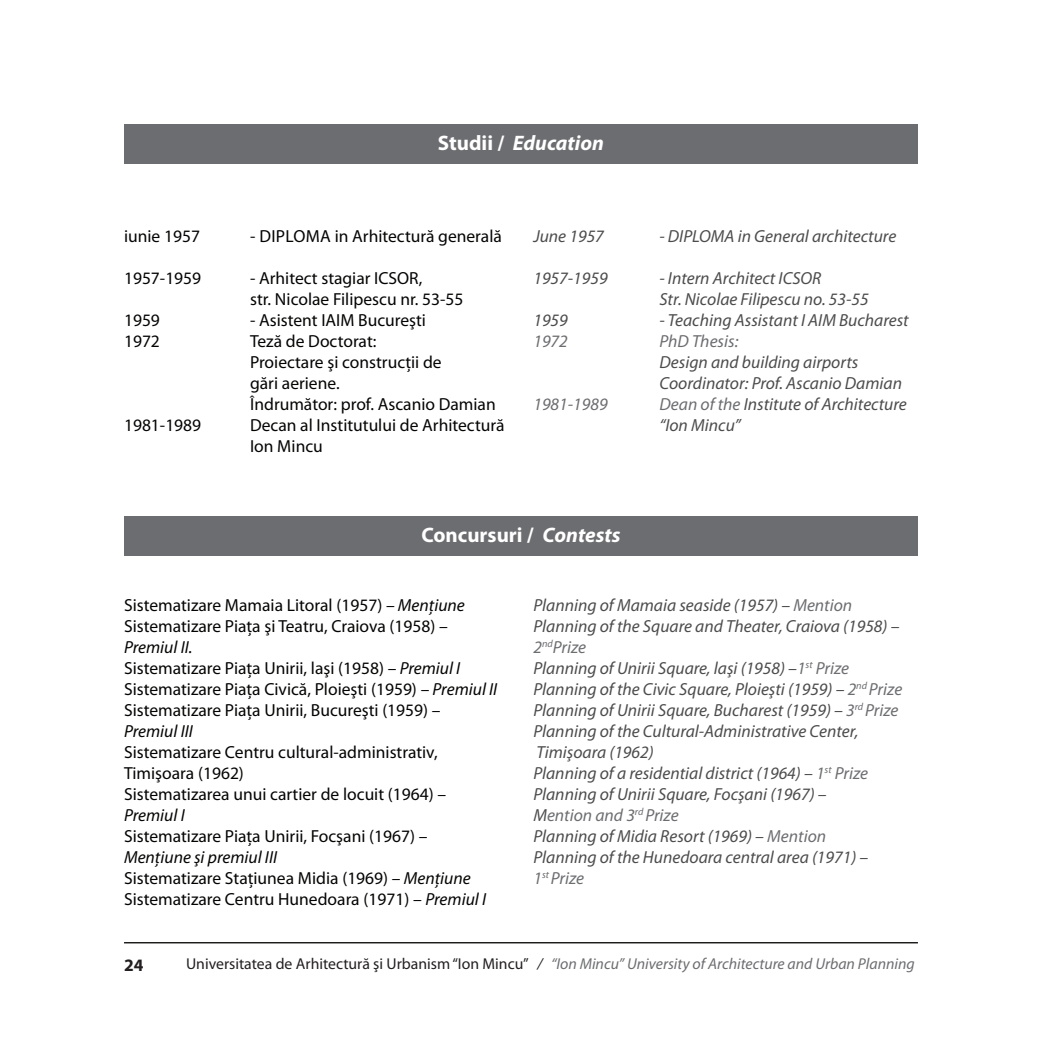
<style>
.page{position:relative;width:1042px;height:1042px;background:#fff}
.page>*{position:absolute;margin:0;border:0;box-sizing:border-box;transform-origin:0 0}
.t1{font:700 21px "Myriad Pro";color:#fff}
.t2{font:italic 700 21px "Myriad Pro";color:#fff}
.t3{font:17.5px/21px "Myriad Pro";color:#040503}
.t4{font:italic 17.5px/21px "Myriad Pro";color:#4c4c4c}
.t5{font:italic 17.5px "Myriad Pro";color:#6c6d70}
.t6{font:italic 17.5px "Myriad Pro";color:#040503}
.t7{font:700 17.5px "Myriad Pro";color:#231f20}
.t8{font:italic 15.75px "Myriad Pro";color:#6c6d70}
.s1{font-style:normal}
.s2{color:#6c6d70}
.s3{font-style:italic}
.s4{font-style:normal;color:#231f20}
.s5{color:#231f20}
</style>
<div class="page">
<hr style="left:124px;top:942px;width:794px;height:1px;background:#040503">
<div style="left:124px;top:124px;width:794px;height:40px;background:#6c6d70"></div>
<div style="left:124px;top:516px;width:794px;height:40px;background:#6c6d70"></div>
<p class="t2" style="left:438px;top:129px;width:168px"><span class="s1">Studii /</span> Education</p>
<p class="t3" style="left:124px;top:225px;width:77px">iunie 1957</p>
<p class="t3" style="left:250px;top:225px;width:253px">- Diploma in Arhitectură generală</p>
<p class="t3" style="left:124px;top:267px;width:79px">1957-1959</p>
<p class="t3" style="left:250px;top:267px;width:215px">- Arhitect stagiar ICSOR,<br>str. Nicolae Filipescu nr. 53-55</p>
<p class="t3" style="left:124px;top:309px;width:37px">1959</p>
<p class="t3" style="left:250px;top:309px;width:177px">- Asistent IAIM Bucureşti</p>
<p class="t3" style="left:124px;top:330px;width:37px">1972</p>
<p class="t3" style="left:250px;top:330px;width:247px">Teză de Doctorat:<br>Proiectare şi construcţii de<br>gări aeriene.<br>Îndrumător: prof. Ascanio Damian</p>
<p class="t3" style="left:124px;top:414px;width:79px">1981-1989</p>
<p class="t3" style="left:250px;top:414px;width:256px">Decan al Institutului de Arhitectură<br>Ion Mincu</p>
<p class="t4" style="left:533px;top:225px;width:72px">June 1957</p>
<p class="t4" style="left:659px;top:225px;width:238px">- DIPLOMA in General architecture</p>
<p class="t4" style="left:533px;top:267px;width:76px">1957-1959</p>
<p class="t4" style="left:659px;top:267px;width:211px">- Intern Architect ICSOR<br>Str. Nicolae Filipescu no. 53-55</p>
<p class="t4" style="left:533px;top:309px;width:36px">1959</p>
<p class="t4" style="left:659px;top:309px;width:251px">- Teaching Assistant I AIM Bucharest</p>
<p class="t5" style="left:533px;top:330px;width:36px">1972</p>
<p class="t5" style="left:659px;top:330px;width:80px">PhD Thesis:</p>
<p class="t4" style="left:659px;top:351px;width:244px">Design and building airports<br>Coordinator: Prof. Ascanio Damian</p>
<p class="t5" style="left:533px;top:393px;width:76px">1981-1989</p>
<p class="t4" style="left:659px;top:393px;width:249px"><span class="s2">Dean of the</span> Institute of Architecture “Ion Mincu”</p>
<p class="t1" style="left:421px;top:521px;width:201px">Concursuri / <span class="s3">Contests</span></p>
<p class="t3" style="left:124px;top:594px;width:342px">Sistematizare Mamaia Litoral (1957) – <span class="s3">Menţiune<br></span>Sistematizare Piaţa şi Teatru, Craiova (1958) –</p>
<p class="t3" style="left:124px;top:636px;width:375px"><span class="s3">Premiul II.<br></span>Sistematizare Piaţa Unirii, laşi (1958) – <span class="s3">Premiul I </span>Sistematizare Piaţa Civică, Ploieşti (1959) – <span class="s3">Premiul II </span>Sistematizare Piaţa Unirii, Bucureşti (1959) –</p>
<p class="t6" style="left:124px;top:720px;width:70px">Premiul III</p>
<p class="t3" style="left:124px;top:741px;width:324px">Sistematizare Centru cultural-administrativ,<br>Timişoara (1962)<br>Sistematizarea unui cartier de locuit (1964) –</p>
<p class="t6" style="left:124px;top:804px;width:62px">Premiul I</p>
<p class="t3" style="left:124px;top:825px;width:305px">Sistematizare Piaţa Unirii, Focşani (1967) –</p>
<p class="t3" style="left:124px;top:846px;width:364px"><span class="s3">Menţiune şi premiul III<br></span>Sistematizare Staţiunea Midia (1969) – <span class="s3">Menţiune<br></span>Sistematizare Centru Hunedoara (1971) – <span class="s3">Premiul I</span></p>
<p class="t4" style="left:533px;top:594px;width:370px">Planning of Mamaia seaside (1957) – <span class="s2">Mention </span>Planning of the Square and Theater, Craiova (1958) – <span class="s2">2</span><sup>nd</sup><span class="s2">Prize<br></span>Planning of Unirii Square, laşi (1958) –<span class="s2">1</span><sup>st</sup> <span class="s2">Prize </span>Planning of the Civic Square, Ploieşti (1959) – <span class="s2">2</span><sup>nd</sup> <span class="s2">Prize </span>Planning of Unirii Square, Bucharest (1959) – <span class="s2">3</span><sup>rd</sup> <span class="s2">Prize </span>Planning of the Cultural-Administrative Center, Timişoara (1962)<br>Planning of a residential district (1964) – <span class="s2">1</span><sup>st</sup> <span class="s2">Prize </span>Planning of Unirii Square, Focşani (1967) –<br>M<span class="s2">ention and 3</span><sup>rd</sup> <span class="s2">Prize<br></span>Planning of Midia Resort (1969) – <span class="s2">Mention<br></span>Planning of the Hunedoara central area (1971) –<br><span class="s2">1</span><sup>st</sup> <span class="s2">Prize</span></p>
<p class="t7" style="left:124px;top:953px;width:21px">24</p>
<p class="t8" style="left:186px;top:954px;width:730px"><span class="s4">Universitatea de Arhitectură şi Urbanism “Ion Mincu”</span> <span class="s5">/</span> “Ion Mincu” University of Architecture and Urban Planning</p>
</div>
